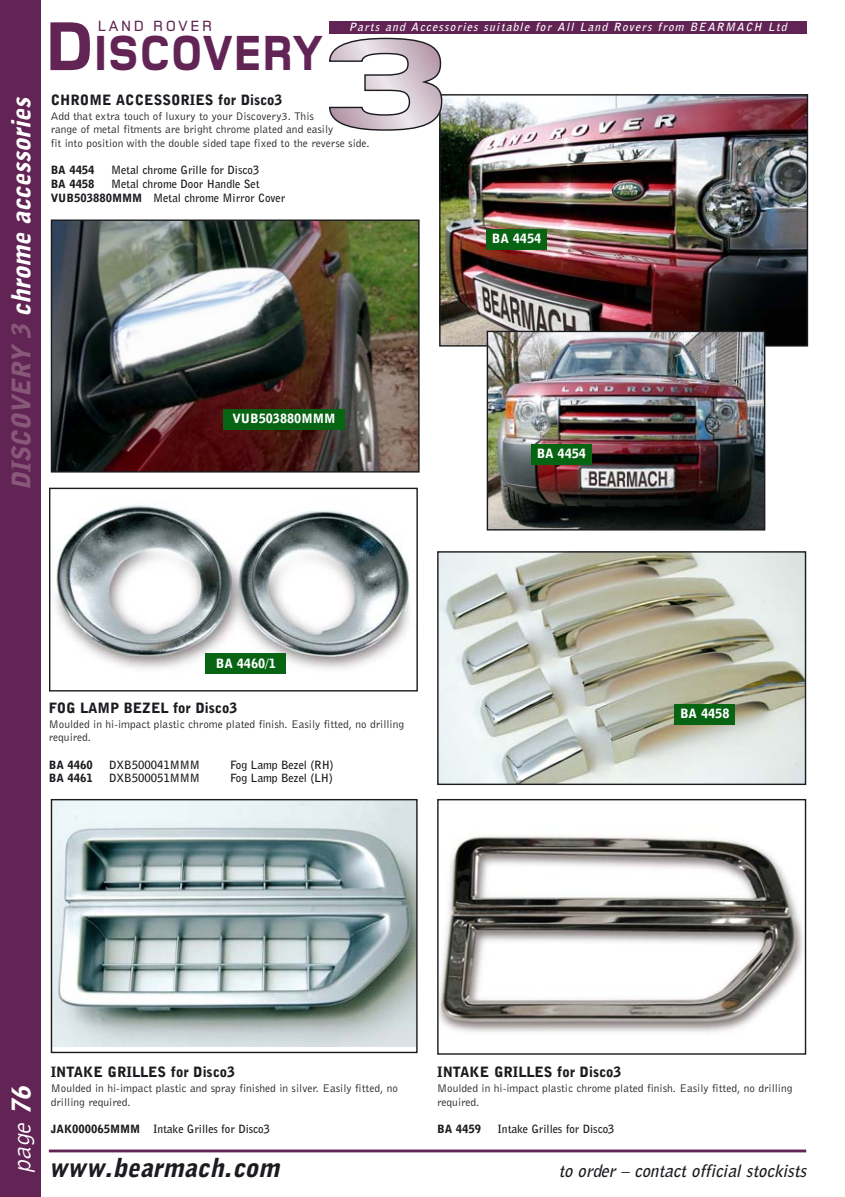
<style>
.page{position:relative;width:845px;height:1197px;background:#fff}
.page>*{position:absolute;margin:0;border:0;box-sizing:border-box;transform-origin:0 0}
.t1{font:800 51.2px "Foundry Monoline";letter-spacing:.03em;color:#612454;scale:.9 1}
.t2{font:italic 900 25.6px "Bell Gothic BT";color:#fff}
.t3{font:italic 900 25.6px "Bell Gothic BT";color:#1b1c20}
.t4{font:italic 25.6px "Bell Gothic BT";color:#fff}
.t5{font:italic 700 17px "Bell Gothic BT";color:#1b1c20}
.t6{font:500 15.4px "Foundry Monoline";letter-spacing:.17em;color:#612454}
.t7{font:900 14.2px "Bell Gothic BT";color:#1b1c20}
.t8{font:900 12.8px "Bell Gothic BT";color:#fff}
.t9{font:11.4px/13.6px "Bell Gothic BT";color:#1b1c20}
.t10{font:700 11.4px/13.6px "Bell Gothic BT";color:#1b1c20}
.t11{font:italic 700 11.4px "Bell Gothic BT";letter-spacing:.11em;color:#fff}
.t12{font:900 11.4px "Bell Gothic BT";color:#1b1c20}
.s1{color:#885879}
.s2{font-size:71.6px}
.s3{font-weight:900}
</style>
<div class="page">
<img style="left:0;top:0;width:809px;height:1197px">
<h2 class="t2" style="left:11px;top:490px;width:395px;rotate:-90deg"><span class="s1">DISCOVERY 3</span> chrome accessories</h2>
<h3 class="t6" style="left:98px;top:20px;width:116px">LAND ROVER</h3>
<p class="t11" style="left:348px;top:22px;width:439px">Parts and Accessories suitable for All Land Rovers from BEARMACH Ltd</p>
<h1 class="t1" style="left:45px;top:34px;width:310px"><span class="s2">D</span>ISCOVERY</h1>
<p class="t7" style="left:51px;top:94px;width:233px">CHROME ACCESSORIES for Disco3</p>
<p class="t9" style="left:51px;top:110px;width:320px">Add that extra touch of luxury to your Discovery3. This<br>range of metal fitments are bright chrome plated and easily<br>fit into position with the double sided tape fixed to the reverse side.</p>
<p class="t12" style="left:51px;top:166px;width:45px">BA 4454</p>
<p class="t10" style="left:111px;top:164px;width:150px">Metal chrome Grille for Disco3</p>
<p class="t12" style="left:51px;top:179px;width:45px">BA 4458</p>
<p class="t10" style="left:51px;top:178px;width:236px;text-indent:60px">Metal chrome Door Handle Set<br><span class="s3">VUB503880MMM</span> Metal chrome Mirror Cover</p>
<p class="t8" style="left:232px;top:413px;width:104px">VUB503880MMM</p>
<p class="t8" style="left:491px;top:233px;width:51px">BA 4454</p>
<p class="t8" style="left:536px;top:448px;width:51px">BA 4454</p>
<p class="t8" style="left:216px;top:658px;width:61px">BA 4460/1</p>
<p class="t7" style="left:49px;top:702px;width:190px">FOG LAMP BEZEL for Disco3</p>
<p class="t9" style="left:49px;top:718px;width:357px">Moulded in hi-impact plastic chrome plated finish. Easily fitted, no drilling required.</p>
<p class="t12" style="left:49px;top:760px;width:45px">BA 4460</p>
<p class="t10" style="left:109px;top:758px;width:92px">DXB500041MMM</p>
<p class="t10" style="left:230px;top:758px;width:105px">Fog Lamp Bezel (RH)</p>
<p class="t12" style="left:49px;top:773px;width:45px">BA 4461</p>
<p class="t10" style="left:109px;top:772px;width:92px">DXB500051MMM</p>
<p class="t10" style="left:230px;top:772px;width:104px">Fog Lamp Bezel (LH)</p>
<p class="t8" style="left:680px;top:709px;width:51px">BA 4458</p>
<h2 class="t4" style="left:13px;top:1173px;width:89px;rotate:-90deg">page <span class="s3">76</span></h2>
<p class="t7" style="left:51px;top:1066px;width:186px">INTAKE GRILLES for Disco3</p>
<p class="t9" style="left:51px;top:1082px;width:348px">Moulded in hi-impact plastic and spray finished in silver. Easily fitted, no drilling required.</p>
<p class="t10" style="left:51px;top:1123px;width:221px"><span class="s3">JAK000065MMM</span> Intake Grilles for Disco3</p>
<p class="t7" style="left:437px;top:1066px;width:186px">INTAKE GRILLES for Disco3</p>
<p class="t9" style="left:437px;top:1082px;width:357px">Moulded in hi-impact plastic chrome plated finish. Easily fitted, no drilling required.</p>
<p class="t12" style="left:437px;top:1124px;width:45px">BA 4459</p>
<p class="t10" style="left:497px;top:1123px;width:118px">Intake Grilles for Disco3</p>
<h2 class="t3" style="left:49px;top:1157px;width:232px">www.bearmach.com</h2>
<h3 class="t5" style="left:558px;top:1164px;width:249px">to order – contact official stockists</h3>
</div>
